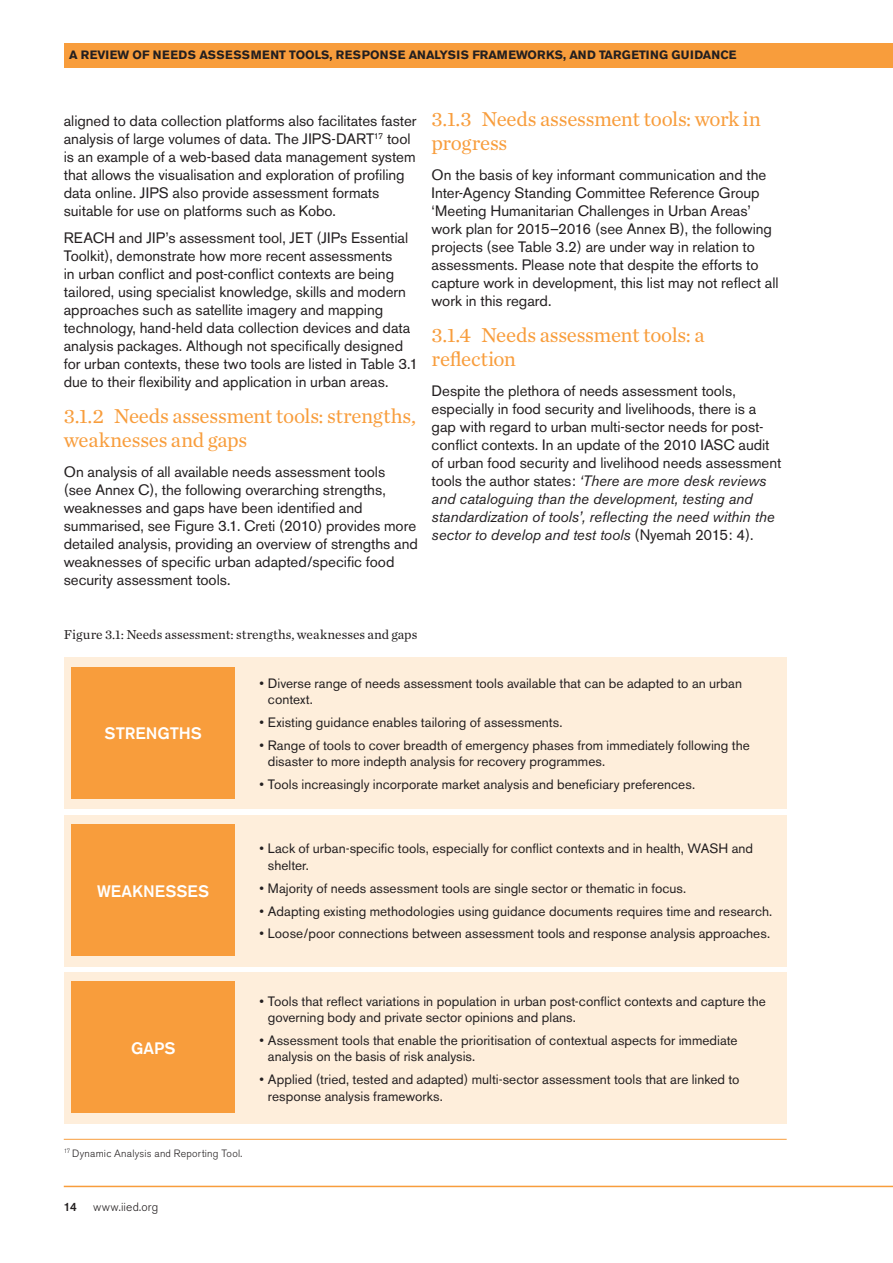
<style>
.page{position:relative;width:893px;height:1263px;background:#fff}
.page>*{position:absolute;margin:0;border:0;box-sizing:border-box;transform-origin:0 0}
.t1{font:21px/24px "Chronicle Text G1";letter-spacing:-.015em;color:#f89d3c}
.t2{font:500 16.5px "Akzidenz Grotesk BE";color:#fff}
.t3{font:15px/18px "Akzidenz Grotesk BE";color:#231f20}
.t4{font:13.5px/16.5px "Akzidenz Grotesk BE";color:#231f20}
.t5{font:13.5px "Chronicle Text G1";color:#231f20}
.t6{font:700 12px "Akzidenz Grotesk BE";letter-spacing:.04em;color:#231f20}
.t7{font:700 12px "Akzidenz Grotesk BE";letter-spacing:.02em;color:#231f20}
.t8{font:300 12px "Akzidenz Grotesk BE";letter-spacing:.015em;color:#231f20}
.t9{font:500 12px "Akzidenz Grotesk BE";color:#231f20}
.t10{font:300 10.5px "Akzidenz Grotesk BE";letter-spacing:.02em;color:#231f20}
.s1{font-style:italic}
</style>
<div class="page">
<div style="left:65px;top:43px;width:828px;height:24px;background:#f89d3c"></div>
<hr style="left:64px;top:1186px;width:829px;height:1px;background:#f89d3c">
<hr style="left:64px;top:1139px;width:723px;height:1px;background:#f89d3c">
<div style="left:64px;top:658px;width:723px;height:151px;background:#feeedb"></div>
<div style="left:64px;top:815px;width:723px;height:151px;background:#feeedb"></div>
<div style="left:64px;top:972px;width:723px;height:152px;background:#feeedb"></div>
<div style="left:71px;top:667px;width:164px;height:132px;background:#f89d3c"></div>
<div style="left:71px;top:824px;width:164px;height:132px;background:#f89d3c"></div>
<div style="left:71px;top:981px;width:164px;height:132px;background:#f89d3c"></div>
<p class="t6" style="left:69px;top:48px;width:413px">A REVIEW OF NEEDS ASSESSMENT TOOLS, RESPONSE ANALYSIS FRA</p>
<p class="t7" style="left:497px;top:48px;width:111px">MEWORKS, AN D TAR</p>
<p class="t7" style="left:622px;top:48px;width:116px">GETING GUIDANCE</p>
<p class="t3" style="left:64px;top:112px;width:354px">aligned to data collection platforms also facilitates faster analysis of large volumes of data. The JIPS-DART<sup>17</sup> tool is an example of a web-based data management system that allows the visualisation and exploration of profiling data online. JIPS also provide assessment formats suitable for use on platforms such as Kobo.</p>
<p class="t3" style="left:64px;top:229px;width:356px">REACH and JIP’s assessment tool, JET (JIPs Essential Toolkit), demonstrate how more recent assessments<br>in urban conflict and post-conflict contexts are being tailored, using specialist knowledge, skills and modern approaches such as satellite imagery and mapping technology, hand-held data collection devices and data analysis packages. Although not specifically designed for urban contexts, these two tools are listed in Table 3.1 due to their flexibility and application in urban areas.</p>
<h1 class="t1" style="left:64px;top:403px;width:354px">3.1.2 Needs assessment tools: strengths, weaknesses and gaps</h1>
<p class="t3" style="left:64px;top:463px;width:356px">On analysis of all available needs assessment tools<br>(see Annex C), the following overarching strengths, weaknesses and gaps have been identified and summarised, see Figure 3.1. Creti (2010) provides more detailed analysis, providing an overview of strengths and weaknesses of specific urban adapted/specific food security assessment tools.</p>
<h1 class="t1" style="left:432px;top:106px;width:331px">3.1.3 Needs assessment tools: work in progress</h1>
<p class="t3" style="left:432px;top:166px;width:348px">On the basis of key informant communication and the Inter-Agency Standing Committee Reference Group ‘Meeting Humanitarian Challenges in Urban Areas’ work plan for 2015–2016 (see Annex B), the following projects (see Table 3.2) are under way in relation to assessments. Please note that despite the efforts to capture work in development, this list may not reflect all work in this regard.</p>
<h1 class="t1" style="left:432px;top:322px;width:274px">3.1.4 Needs assessment tools: a reflection</h1>
<p class="t3" style="left:432px;top:382px;width:351px">Despite the plethora of needs assessment tools, especially in food security and livelihoods, there is a gap with regard to urban multi-sector needs for post&shy;conflict contexts. In an update of the 2010 IASC audit of urban food security and livelihood needs assessment tools the author states: <span class="s1">‘There are more desk reviews and cataloguing than the development, testing and standardization of tools’, reflecting the need within the sector to develop and test tools</span> (Nyemah 2015: 4).</p>
<p class="t5" style="left:64px;top:624px;width:355px">Figure 3.1: Needs assessment: strengths, weaknesses and gaps</p>
<p class="t2" style="left:105px;top:723px;width:99px">STRENGTHS</p>
<p class="t2" style="left:97px;top:881px;width:114px">WEAKNESSES</p>
<p class="t4" style="left:268px;top:675px;width:476px;text-indent:-9px">• Diverse range of needs assessment tools available that can be adapted to an urban context.</p>
<p class="t4" style="left:259px;top:714px;width:305px">• Existing guidance enables tailoring of assessments.</p>
<p class="t4" style="left:268px;top:737px;width:484px;text-indent:-9px">• Range of tools to cover breadth of emergency phases from immediately following the disaster to more indepth analysis for recovery programmes.</p>
<p class="t4" style="left:259px;top:776px;width:437px">• Tools increasingly incorporate market analysis and beneficiary preferences.</p>
<p class="t4" style="left:268px;top:840px;width:487px;text-indent:-9px">• Lack of urban-specific tools, especially for conflict contexts and in health, WASH and shelter.</p>
<p class="t4" style="left:259px;top:880px;width:428px">• Majority of needs assessment tools are single sector or thematic in focus.</p>
<p class="t4" style="left:259px;top:903px;width:514px">• Adapting existing methodologies using guidance documents requires time and research.</p>
<p class="t4" style="left:259px;top:925px;width:512px">• Loose/poor connections between assessment tools and response analysis approaches.</p>
<p class="t2" style="left:131px;top:1038px;width:46px">GAPS</p>
<p class="t10" style="left:64px;top:1147px;width:180px"><sup>17</sup> Dynamic Analysis and Reporting Tool.</p>
<p class="t9" style="left:64px;top:1199px;width:14px">14</p>
<p class="t8" style="left:93px;top:1200px;width:67px">www.iied.org</p>
<p class="t4" style="left:268px;top:993px;width:499px;text-indent:-9px">• Tools that reflect variations in population in urban post-conflict contexts and capture the governing body and private sector opinions and plans.</p>
<p class="t4" style="left:268px;top:1032px;width:471px;text-indent:-9px">• Assessment tools that enable the prioritisation of contextual aspects for immediate analysis on the basis of risk analysis.</p>
<p class="t4" style="left:268px;top:1071px;width:473px;text-indent:-9px">• Applied (tried, tested and adapted) multi-sector assessment tools that are linked to response analysis frameworks.</p>
</div>
